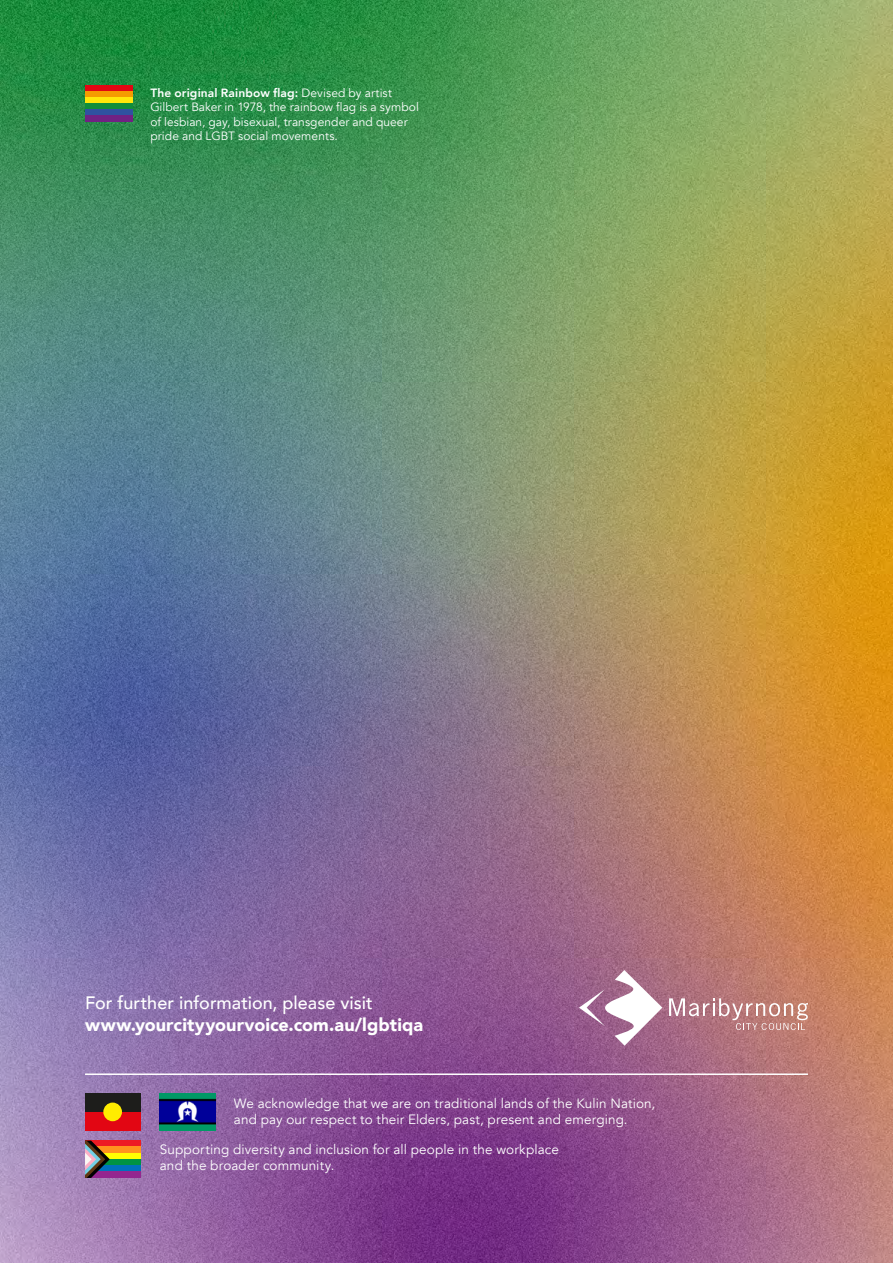
<style>
.page{position:relative;width:893px;height:1263px;background:#fff}
.page>*{position:absolute;margin:0;border:0;box-sizing:border-box;transform-origin:0 0}
.Main_body_heading{font:900 18px/21.6px "Avenir";letter-spacing:.005em;color:#fff}
.Main_body_-_9pt{font:13.5px/16.2px "Avenir";letter-spacing:.01em;color:#fff}
.Small_Body{font:12px/14.4px "Avenir";letter-spacing:.005em;color:#fff}
.s1{font-weight:800}
.s2{font-weight:500}
</style>
<div class="page">
<img style="left:0;top:0;width:893px;height:1263px">
<svg style="left:579px;top:970px;width:83px;height:76px"></svg>
<svg style="left:669px;top:998px;width:139px;height:32px;background:#c28d8f"></svg>
<div style="left:85px;top:1093px;width:55px;height:19px;background:#1d1d1b"></div>
<div style="left:85px;top:1112px;width:55px;height:18px;background:#e20613"></div>
<div style="left:103px;top:1102px;width:19px;height:19px;background:#ffec00;border-radius:50%"></div>
<img style="left:160px;top:1093px;width:55px;height:37px">
<div style="left:85px;top:1140px;width:55px;height:7px;background:#ed1b24"></div>
<div style="left:85px;top:1147px;width:55px;height:6px;background:#ff931e"></div>
<div style="left:85px;top:1153px;width:55px;height:6px;background:#ffff01"></div>
<div style="left:85px;top:1159px;width:55px;height:6px;background:#009345"></div>
<div style="left:85px;top:1165px;width:55px;height:7px;background:#0071bd"></div>
<div style="left:85px;top:1172px;width:55px;height:6px;background:#94268f"></div>
<svg style="left:85px;top:1140px;width:25px;height:38px"></svg>
<div style="left:85px;top:85px;width:47px;height:6px;background:#e30613"></div>
<div style="left:85px;top:91px;width:47px;height:6px;background:#f59c00"></div>
<div style="left:85px;top:97px;width:47px;height:6px;background:#ffe70b"></div>
<div style="left:85px;top:103px;width:47px;height:7px;background:#108e3a"></div>
<div style="left:85px;top:110px;width:47px;height:6px;background:#2f52a0"></div>
<div style="left:85px;top:116px;width:47px;height:6px;background:#702283"></div>
<hr style="left:85px;top:1073px;width:723px;height:2px;background:#fff">
<p class="Small_Body" style="left:150px;top:86px;width:270px"><span class="s1">The original Rainbow flag:</span> Devised by artist Gilbert Baker in 1978, the rainbow flag is a symbol of lesbian, gay, bisexual, transgender and queer pride and LGBT social movements.</p>
<p class="Main_body_heading" style="left:85px;top:991px;width:340px"><span class="s2">For further information, please visit </span>www.yourcityyourvoice.com.au/lgbtiqa</p>
<p class="Main_body_-_9pt" style="left:234px;top:1095px;width:423px">We acknowledge that we are on traditional lands of the Kulin Nation, and pay our respect to their Elders, past, present and emerging.</p>
<p class="Main_body_-_9pt" style="left:160px;top:1142px;width:401px">Supporting diversity and inclusion for all people in the workplace and the broader community.</p>
</div>
